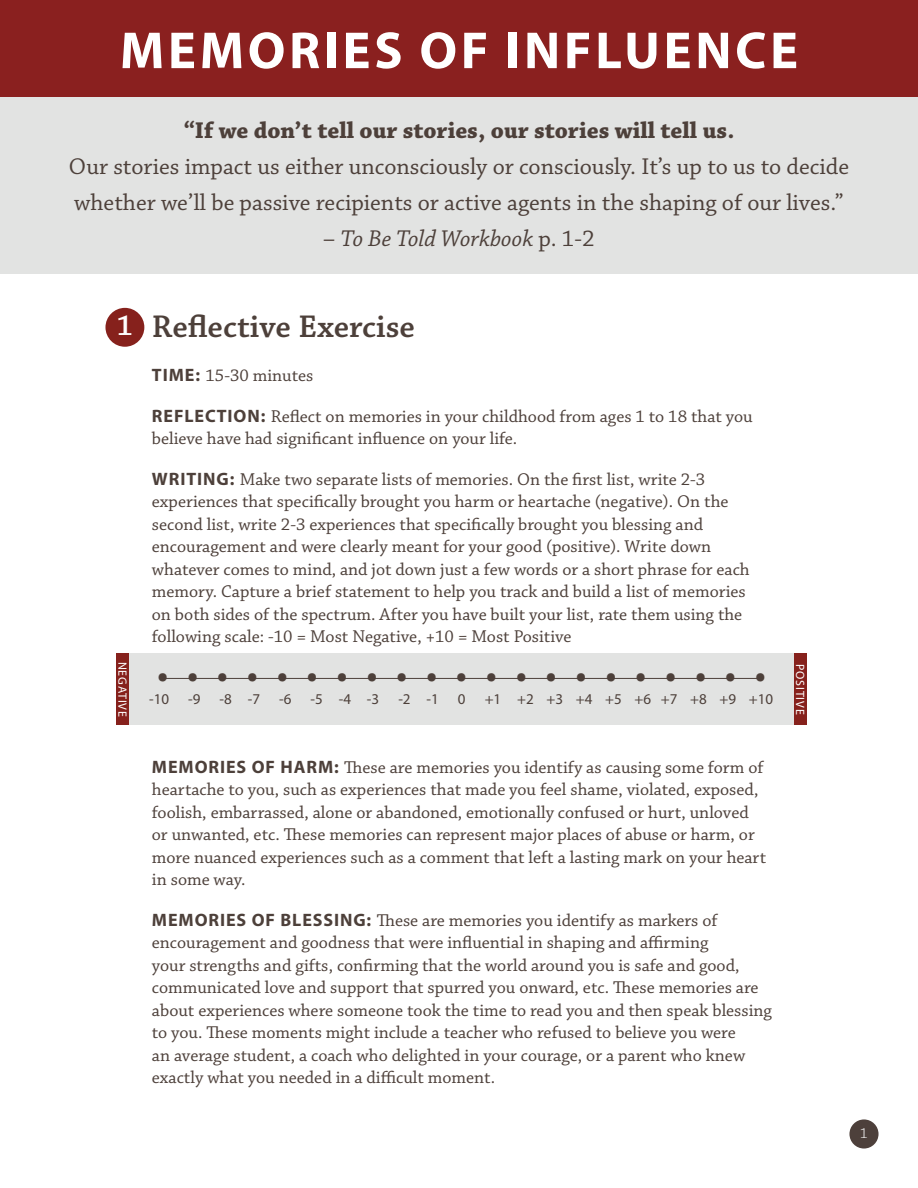
<style>
.page{position:relative;width:918px;height:1188px;background:#fff}
.page>*{position:absolute;margin:0;border:0;box-sizing:border-box;transform-origin:0 0}
.t1{font:700 52.5px "Myriad Pro";letter-spacing:.07em;color:#fff}
.t2{font:700 45px "Myriad Pro";color:#4d403a}
.t3{font:600 33px "Chaparral Pro";color:#4d403a}
.t4{font:24px/36px "Chaparral Pro";color:#4d403a}
.t5{font:700 24px "Chaparral Pro";color:#4d403a}
.t6{font:italic 24px "Chaparral Pro";color:#4d403a}
.t7{font:18px/22.5px "Chaparral Pro";color:#4d403a}
.t8{font:15px "Myriad Pro";color:#4d403a}
.t9{font:300 15px "Chaparral Pro";color:#fff}
.t10{font:12px "Myriad Pro";letter-spacing:.07em;color:#fff}
.s1{font-style:normal}
.s2{font-size:30px;color:#fff}
.s3{font-family:"Myriad Pro";font-weight:700}
</style>
<div class="page">
<div style="left:849px;top:1119px;width:30px;height:30px;background:#4d403b;border-radius:50%"></div>
<div style="left:0;top:0;width:918px;height:99px;background:#8a201f"></div>
<div style="left:0;top:97px;width:918px;height:176px;background:#e2e3e2"></div>
<div style="left:124px;top:654px;width:670px;height:71px;background:#e2e3e2"></div>
<div style="left:105px;top:308px;width:39px;height:39px;background:#86211c;border-radius:50%"></div>
<div style="left:117px;top:654px;width:12px;height:71px;background:#86211c"></div>
<div style="left:794px;top:654px;width:13px;height:71px;background:#86211c"></div>
<hr style="left:162px;top:678px;width:601px;height:1px;background:#4d403a">
<h1 class="t1" style="left:120px;top:16px;width:680px">MEMORIES OF INFLUENCE</h1>
<h3 class="t5" style="left:183px;top:116px;width:553px">“If we don’t tell our stories, our stories will tell us.</h3>
<h3 class="t4" style="left:69px;top:149px;width:782px">Our stories impact us either unconsciously or consciously. It’s up to us to decide whether we’ll be passive recipients or active agents in the shaping of our lives.”</h3>
<h3 class="t6" style="left:323px;top:225px;width:273px"><span class="s1">–</span> To Be Told Workbook <span class="s1">p. 1-2</span></h3>
<h3 class="t3" style="left:117px;top:308px;width:300px"><span class="s2">1</span> Reflective Exercise</h3>
<p class="t7" style="left:152px;top:365px;width:163px"><span class="s3">TIME:</span> 15-30 minutes</p>
<p class="t7" style="left:152px;top:405px;width:602px"><span class="s3">REFLECTION:</span> Reflect on memories in your childhood from ages 1 to 18 that you believe have had significant influence on your life.</p>
<p class="t7" style="left:152px;top:468px;width:599px"><span class="s3">WRITING:</span> Make two separate lists of memories. On the first list, write 2-3 experiences that specifically brought you harm or heartache (negative). On the second list, write 2-3 experiences that specifically brought you blessing and encouragement and were clearly meant for your good (positive). Write down whatever comes to mind, and jot down just a few words or a short phrase for each memory. Capture a brief statement to help you track and build a list of memories on both sides of the spectrum. After you have built your list, rate them using the following scale: -10 = Most Negative, +10 = Most Positive</p>
<p class="t10" style="left:130px;top:662px;width:57px;rotate:90deg">NEGATIVE</p>
<p class="t10" style="left:808px;top:664px;width:52px;rotate:90deg">POSITIVE</p>
<h2 class="t2" style="left:157px;top:637px;width:611px">. . . . . . . . . . . . . . . . . . . . .</h2>
<p class="t8" style="left:149px;top:690px;width:21px">-10</p>
<p class="t8" style="left:188px;top:690px;width:14px">-9</p>
<p class="t8" style="left:220px;top:690px;width:42px">-8 -7</p>
<p class="t8" style="left:279px;top:690px;width:14px">-6</p>
<p class="t8" style="left:311px;top:690px;width:70px">-5 -4 -3</p>
<p class="t8" style="left:398px;top:690px;width:42px">-2 -1</p>
<p class="t8" style="left:458px;top:690px;width:9px">0</p>
<p class="t8" style="left:485px;top:690px;width:290px">+1 +2 +3 +4 +5 +6 +7 +8 +9 +10</p>
<p class="t7" style="left:152px;top:756px;width:616px"><span class="s3">MEMORIES OF HARM:</span> These are memories you identify as causing some form of heartache to you, such as experiences that made you feel shame, violated, exposed, foolish, embarrassed, alone or abandoned, emotionally confused or hurt, unloved or unwanted, etc. These memories can represent major places of abuse or harm, or more nuanced experiences such as a comment that left a lasting mark on your heart in some way.</p>
<p class="t7" style="left:152px;top:909px;width:622px"><span class="s3">MEMORIES OF BLESSING:</span> These are memories you identify as markers of encouragement and goodness that were influential in shaping and affirming<br>your strengths and gifts, confirming that the world around you is safe and good, communicated love and support that spurred you onward, etc. These memories are about experiences where someone took the time to read you and then speak blessing to you. These moments might include a teacher who refused to believe you were<br>an average student, a coach who delighted in your courage, or a parent who knew exactly what you needed in a difficult moment.</p>
<p class="t9" style="left:860px;top:1125px;width:9px">1</p>
</div>
